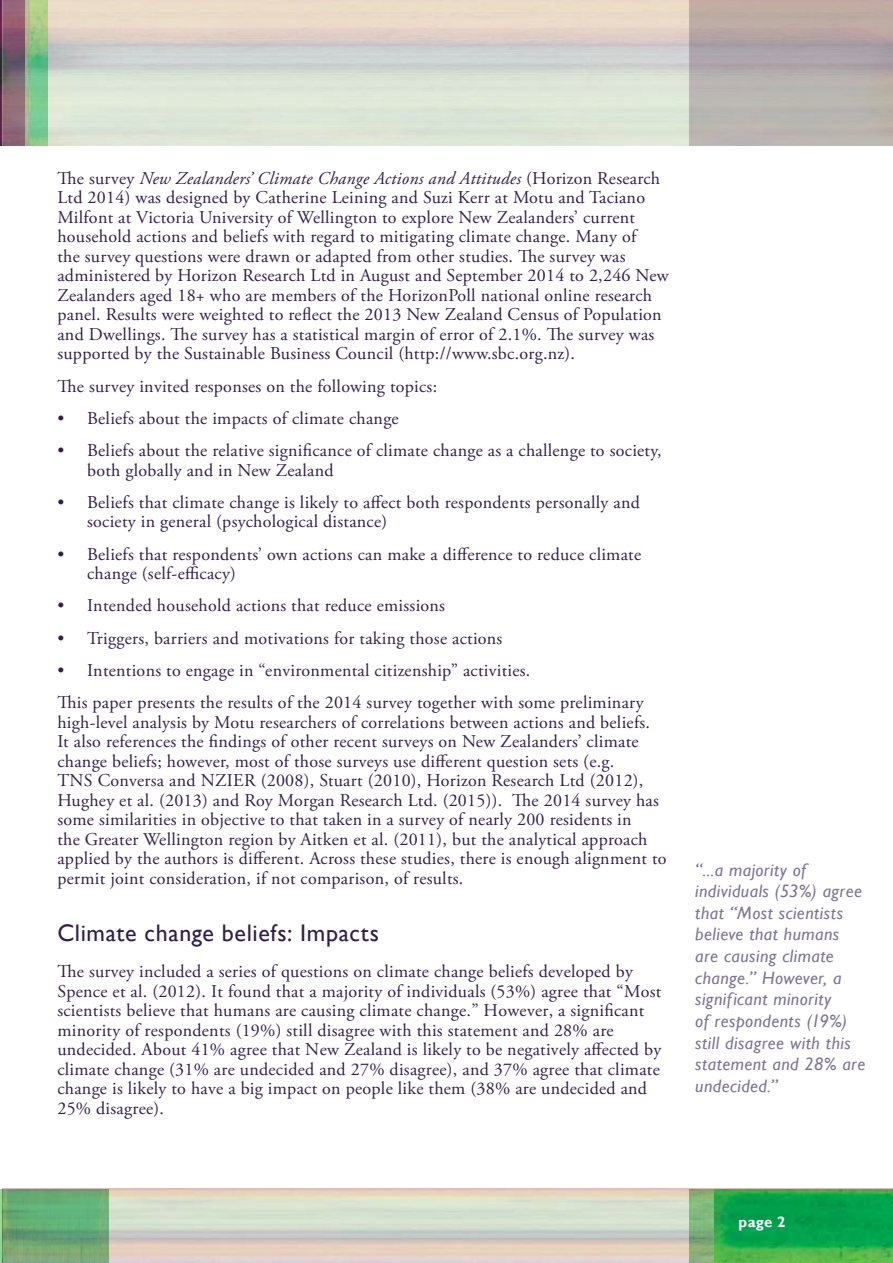
<style>
.page{position:relative;width:893px;height:1263px;background:#fff}
.page>*{position:absolute;margin:0;border:0;box-sizing:border-box;transform-origin:0 0}
.t1{font:24px "Gill Sans";letter-spacing:.025em;color:#311f4b}
.t2{font:18px/19.5px "Adobe Garamond Pro";letter-spacing:.015em;color:#311f4b}
.t3{font:italic 18px/21.6px "Gill Sans";letter-spacing:.025em;color:#7e7596}
.t4{font:700 15px "Gill Sans";color:#fff}
.s1{font-style:italic}
</style>
<div class="page">
<img style="left:2px;top:1188px;width:891px;height:75px">
<img style="left:47px;top:0;width:643px;height:145px">
<img style="left:0;top:0;width:25px;height:145px">
<img style="left:25px;top:0;width:22px;height:145px">
<img style="left:0;top:1189px;width:108px;height:74px">
<img style="left:690px;top:1189px;width:203px;height:74px">
<p class="t2" style="left:57px;top:169px;width:613px">The survey <span class="s1">New Zealanders’ Climate Change Actions and Attitudes</span> (Horizon Research Ltd 2014) was designed by Catherine Leining and Suzi Kerr at Motu and Taciano Milfont at Victoria University of Wellington to explore New Zealanders’ current household actions and beliefs with regard to mitigating climate change. Many of<br>the survey questions were drawn or adapted from other studies. The survey was administered by Horizon Research Ltd in August and September 2014 to 2,246 New Zealanders aged 18+ who are members of the HorizonPoll national online research panel. Results were weighted to reflect the 2013 New Zealand Census of Population and Dwellings. The survey has a statistical margin of error of 2.1%. The survey was supported by the Sustainable Business Council (http://www.sbc.org.nz).</p>
<p class="t2" style="left:57px;top:377px;width:381px">The survey invited responses on the following topics:</p>
<p class="t2" style="left:57px;top:409px;width:343px">• Beliefs about the impacts of climate change</p>
<p class="t2" style="left:87px;top:441px;width:576px;text-indent:-30px">• Beliefs about the relative significance of climate change as a challenge to society, both globally and in New Zealand</p>
<p class="t2" style="left:87px;top:493px;width:554px;text-indent:-30px">• Beliefs that climate change is likely to affect both respondents personally and society in general (psychological distance)</p>
<p class="t2" style="left:87px;top:545px;width:556px;text-indent:-30px">• Beliefs that respondents’ own actions can make a difference to reduce climate change (self-efficacy)</p>
<p class="t2" style="left:57px;top:596px;width:389px">• Intended household actions that reduce emissions</p>
<p class="t2" style="left:57px;top:629px;width:447px">• Triggers, barriers and motivations for taking those actions</p>
<p class="t2" style="left:57px;top:655px;width:588px;line-height:32.2px">• Intentions to engage in “environmental citizenship” activities.<br>This paper presents the results of the 2014 survey together with some preliminary</p>
<p class="t2" style="left:57px;top:713px;width:611px">high-level analysis by Motu researchers of correlations between actions and beliefs.<br>It also references the findings of other recent surveys on New Zealanders’ climate change beliefs; however, most of those surveys use different question sets (e.g.<br>TNS Conversa and NZIER (2008), Stuart (2010), Horizon Research Ltd (2012), Hughey et al. (2013) and Roy Morgan Research Ltd. (2015)). The 2014 survey has some similarities in objective to that taken in a survey of nearly 200 residents in<br>the Greater Wellington region by Aitken et al. (2011), but the analytical approach applied by the authors is different. Across these studies, there is enough alignment to permit joint consideration, if not comparison, of results.</p>
<h1 class="t1" style="left:57px;top:918px;width:323px">Climate change beliefs: Impacts</h1>
<p class="t2" style="left:57px;top:962px;width:605px">The survey included a series of questions on climate change beliefs developed by Spence et al. (2012). It found that a majority of individuals (53%) agree that “Most scientists believe that humans are causing climate change.” However, a significant minority of respondents (19%) still disagree with this statement and 28% are undecided. About 41% agree that New Zealand is likely to be negatively affected by climate change (31% are undecided and 27% disagree), and 37% agree that climate change is likely to have a big impact on people like them (38% are undecided and 25% disagree).</p>
<p class="t3" style="left:695px;top:859px;width:172px">“...a majority of individuals (53%) agree that “Most scientists believe that humans are causing climate change.” However, a significant minority<br>of respondents (19%) still disagree with this statement and 28% are undecided.”</p>
<p class="t4" style="left:738px;top:1212px;width:48px">page 2</p>
</div>
